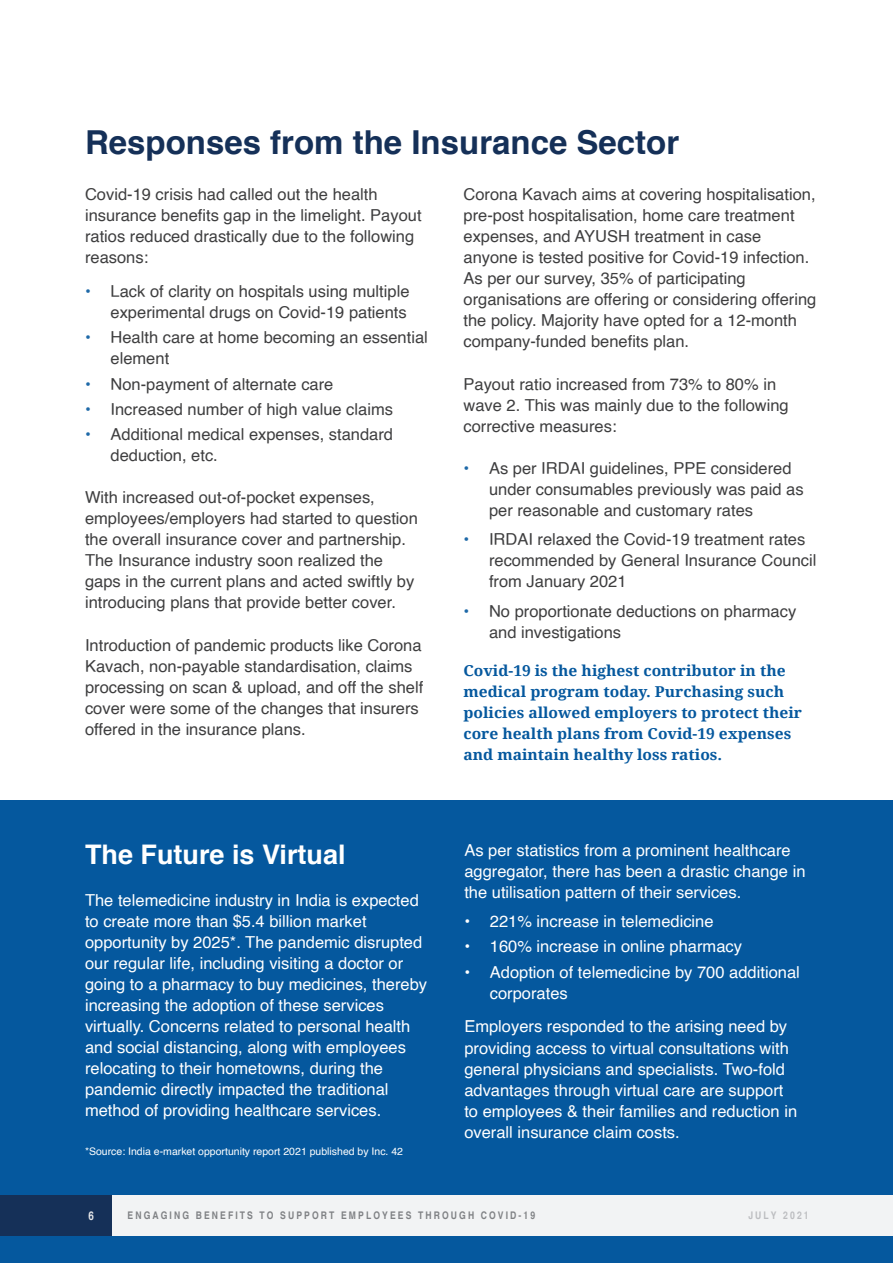
<style>
.page{position:relative;width:893px;height:1263px;background:#fff}
.page>*{position:absolute;margin:0;border:0;box-sizing:border-box;transform-origin:0 0}
.Heading_01{font:700 33px "Helvetica";color:#153058}
.Heading_02{font:700 27px "Helvetica";color:#fff}
.Body{font:16.5px/21px "Helvetica";color:#3e3e3f}
.Body-2{font:16.5px/21px "Helvetica";color:#fff}
.bullet_01{font:16.5px/21px "Helvetica";color:#fff}
.Body-3{font:700 15px/21px "Droid Serif";color:#05589e;scale:1.04 1}
.t1{font:700 condensed 12px "Helvetica";color:#e6e7e9}
.Body-4{font:10.5px "Helvetica";color:#fff}
.t2{font:700 condensed 10.5px "Helvetica";letter-spacing:.2em;color:#808285}
.t3{font:700 condensed 10.5px "Helvetica";letter-spacing:.2em;color:#bcbdc0}
.s1{color:#1e69a8}
</style>
<div class="page">
<div style="left:0;top:801px;width:893px;height:462px;background:#05589e"></div>
<div style="left:111px;top:1195px;width:782px;height:40px;background:#f2f3f4"></div>
<div style="left:0;top:1195px;width:111px;height:40px;background:#153058"></div>
<p class="Heading_01" style="left:85px;top:116px;width:596px">Responses from the Insurance Sector</p>
<p class="Body" style="left:85px;top:184px;width:338px">Covid-19 crisis had called out the health insurance benefits gap in the limelight. Payout ratios reduced drastically due to the following reasons:</p>
<p class="Body" style="left:85px;top:281px;width:326px;text-align:right"><span class="s1">•</span> Lack of clarity on hospitals using multiple experimental drugs on Covid-19 patients</p>
<p class="Body" style="left:111px;top:327px;width:319px;text-indent:-26px"><span class="s1">•</span> Health care at home becoming an essential element</p>
<p class="Body" style="left:85px;top:374px;width:250px"><span class="s1">•</span> Non-payment of alternate care</p>
<p class="Body" style="left:85px;top:399px;width:309px"><span class="s1">•</span> Increased number of high value claims</p>
<p class="Body" style="left:111px;top:424px;width:284px;text-indent:-26px"><span class="s1">•</span> Additional medical expenses, standard deduction, etc.</p>
<p class="Body" style="left:85px;top:487px;width:334px">With increased out-of-pocket expenses, employees/employers had started to question the overall insurance cover and partnership.<br>The Insurance industry soon realized the gaps in the current plans and acted swiftly by introducing plans that provide better cover.</p>
<p class="Body" style="left:85px;top:635px;width:340px">Introduction of pandemic products like Corona Kavach, non-payable standardisation, claims processing on scan &amp; upload, and off the shelf cover were some of the changes that insurers offered in the insurance plans.</p>
<p class="Body" style="left:463px;top:184px;width:354px">Corona Kavach aims at covering hospitalisation, pre-post hospitalisation, home care treatment expenses, and AYUSH treatment in case anyone is tested positive for Covid-19 infection.<br>As per our survey, 35% of participating organisations are offering or considering offering the policy. Majority have opted for a 12-month company-funded benefits plan.</p>
<p class="Body" style="left:463px;top:374px;width:327px">Payout ratio increased from 73% to 80% in wave 2. This was mainly due to the following corrective measures:</p>
<p class="Body" style="left:489px;top:458px;width:316px;text-indent:-26px"><span class="s1">•</span> As per IRDAI guidelines, PPE considered under consumables previously was paid as per reasonable and customary rates</p>
<p class="Body" style="left:489px;top:529px;width:329px;text-indent:-26px"><span class="s1">•</span> IRDAI relaxed the Covid-19 treatment rates recommended by General Insurance Council from January 2021</p>
<p class="Body" style="left:489px;top:601px;width:309px;text-indent:-26px"><span class="s1">•</span> No proportionate deductions on pharmacy and investigations</p>
<p class="Body-3" style="left:463px;top:659px;width:327px">Covid-19 is the highest contributor in the medical program today. Purchasing such policies allowed employers to protect their core health plans from Covid-19 expenses and maintain healthy loss ratios.</p>
<p class="Heading_02" style="left:85px;top:832px;width:262px">The Future is Virtual</p>
<p class="Body-2" style="left:85px;top:890px;width:344px">The telemedicine industry in India is expected to create more than $5.4 billion market opportunity by 2025*. The pandemic disrupted our regular life, including visiting a doctor or going to a pharmacy to buy medicines, thereby increasing the adoption of these services virtually. Concerns related to personal health and social distancing, along with employees relocating to their hometowns, during the pandemic directly impacted the traditional method of providing healthcare services.</p>
<p class="Body-4" style="left:85px;top:1143px;width:320px">*Source: India e-market opportunity report 2021 published by Inc. 42</p>
<p class="Body-2" style="left:464px;top:840px;width:343px">As per statistics from a prominent healthcare aggregator, there has been a drastic change in the utilisation pattern of their services.</p>
<p class="bullet_01" style="left:464px;top:911px;width:251px">• 221% increase in telemedicine</p>
<p class="bullet_01" style="left:464px;top:937px;width:279px">• 160% increase in online pharmacy</p>
<p class="bullet_01" style="left:490px;top:962px;width:311px;text-indent:-26px">• Adoption of telemedicine by 700 additional corporates</p>
<p class="Body-2" style="left:464px;top:1017px;width:334px">Employers responded to the arising need by providing access to virtual consultations with general physicians and specialists. Two-fold advantages through virtual care are support to employees &amp; their families and reduction in overall insurance claim costs.</p>
<p class="t1" style="left:88px;top:1208px;width:7px">6</p>
<p class="t2" style="left:128px;top:1209px;width:409px">ENGAGING BENEFITS TO SUPPORT EMPLOYEES THROUGH COVID-19</p>
<p class="t3" style="left:748px;top:1209px;width:62px">JULY 2021</p>
</div>
